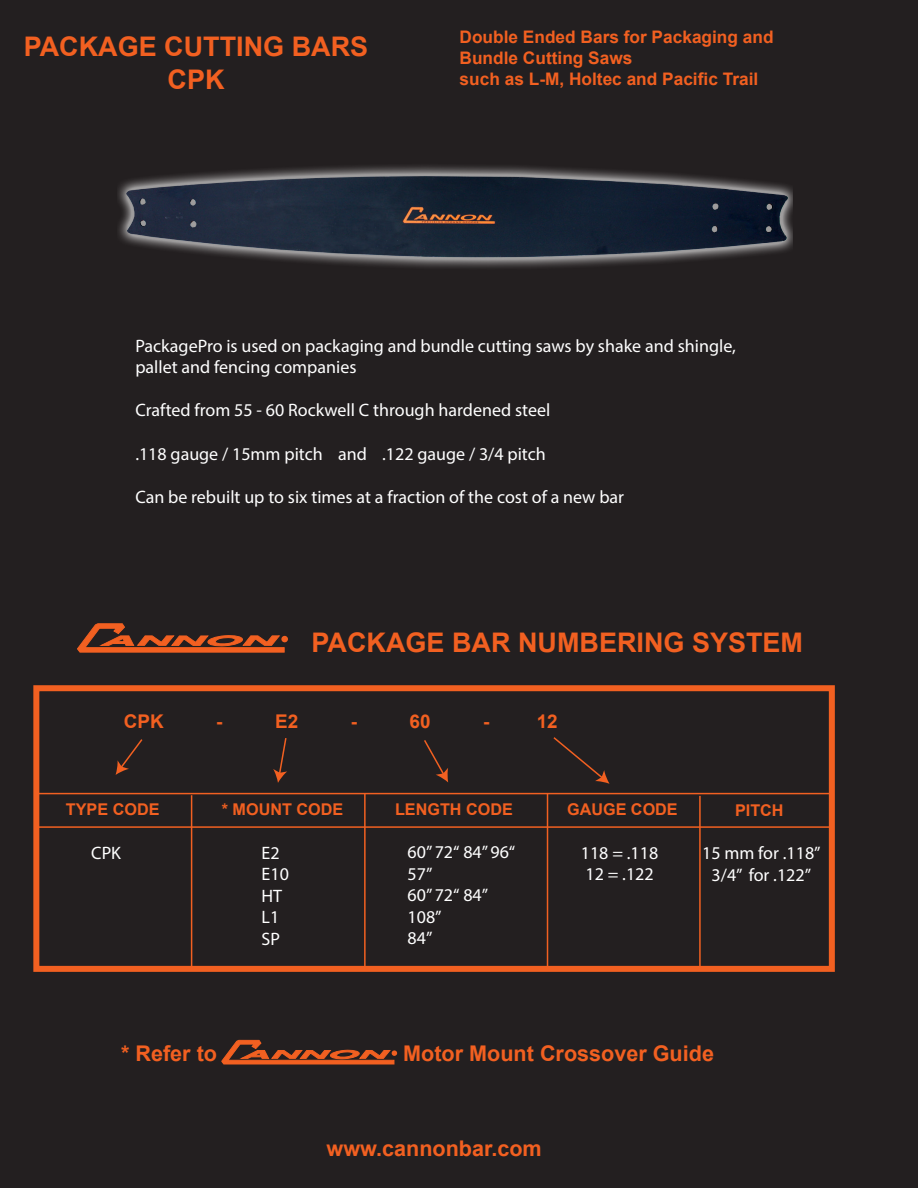
<style>
.page{position:relative;width:918px;height:1188px;background:#231f20}
.page>*{position:absolute;margin:0;border:0;box-sizing:border-box;transform-origin:0 0}
.t1{font:700 27px/32.4px "Arial";color:#f26021;text-align:center}
.t2{font:700 21.6px "Arial";color:#f26021}
.t3{font:700 18.9px "Arial";color:#f26021}
.t4{font:18px/21.6px "Myriad Pro";color:#fff}
.t5{font:700 17.25px/20.7px "Arial";color:#f26021}
.t6{font:700 16.2px "Arial";color:#f26021}
</style>
<div class="page">
<svg style="left:116px;top:739px;width:27px;height:36px"></svg>
<svg style="left:273px;top:738px;width:14px;height:45px"></svg>
<svg style="left:424px;top:740px;width:24px;height:42px"></svg>
<svg style="left:553px;top:737px;width:57px;height:47px"></svg>
<hr style="left:191px;top:795px;width:1px;height:172px;background:#f26021">
<hr style="left:364px;top:793px;width:2px;height:175px;background:#f26021">
<hr style="left:547px;top:794px;width:1px;height:177px;background:#f26021">
<hr style="left:699px;top:796px;width:2px;height:172px;background:#f26021">
<hr style="left:37px;top:826px;width:795px;height:2px;background:#f26021">
<div style="left:33px;top:685px;width:802px;height:287px;border:6px solid #f26021"></div>
<hr style="left:37px;top:793px;width:794px;height:1px;background:#f26021">
<svg style="left:77px;top:623px;width:210px;height:30px"></svg>
<svg style="left:221px;top:1040px;width:176px;height:24px"></svg>
<img style="left:118px;top:166px;width:675px;height:102px">
<h1 class="t1" style="left:24px;top:31px;width:346px">PACKAGE CUTTING BARS<br>CPK</h1>
<p class="t5" style="left:460px;top:27px;width:315px">Double Ended Bars for Packaging and<br>Bundle Cutting Saws<br>such as L-M, Holtec and Pacific Trail</p>
<p class="t4" style="left:135px;top:334px;width:602px">PackagePro is used on packaging and bundle cutting saws by shake and shingle, pallet and fencing companies</p>
<p class="t4" style="left:135px;top:399px;width:416px">Crafted from 55 - 60 Rockwell C through hardened steel</p>
<p class="t4" style="left:135px;top:442px;width:412px">.118 gauge / 15mm pitch and .122 gauge / 3/4 pitch</p>
<p class="t4" style="left:135px;top:486px;width:490px">Can be rebuilt up to six times at a fraction of the cost of a new bar</p>
<h1 class="t1" style="left:312px;top:626px;width:493px">PACKAGE BAR NUMBERING SYSTEM</h1>
<p class="t3" style="left:124px;top:708px;width:41px">CPK</p>
<p class="t3" style="left:216px;top:708px;width:8px">-</p>
<p class="t3" style="left:275px;top:708px;width:25px">E2</p>
<p class="t3" style="left:351px;top:708px;width:8px">-</p>
<p class="t3" style="left:410px;top:708px;width:23px">60</p>
<p class="t3" style="left:483px;top:708px;width:8px">-</p>
<p class="t3" style="left:537px;top:708px;width:23px">12</p>
<p class="t6" style="left:66px;top:798px;width:95px">TYPE CODE</p>
<p class="t6" style="left:222px;top:798px;width:123px">* MOUNT CODE</p>
<p class="t6" style="left:395px;top:798px;width:119px">LENGTH CODE</p>
<p class="t6" style="left:567px;top:798px;width:112px">GAUGE CODE</p>
<p class="t6" style="left:735px;top:799px;width:50px">PITCH</p>
<p class="t4" style="left:91px;top:842px;width:31px">CPK</p>
<p class="t4" style="left:262px;top:841px;width:29px">E2<br>E10<br>HT<br>L1<br>SP</p>
<p class="t4" style="left:408px;top:841px;width:109px">60” 72“ 84” 96“<br>57”<br>60” 72“ 84”<br>108”<br>84”</p>
<p class="t4" style="left:581px;top:841px;width:79px">118 = .118<br>12 = .122</p>
<p class="t4" style="left:702px;top:842px;width:120px;text-align:center">15 mm for .118”<br>3/4” for .122”</p>
<p class="t2" style="left:121px;top:1038px;width:98px">* Refer to</p>
<p class="t2" style="left:403px;top:1038px;width:312px">Motor Mount Crossover Guide</p>
<p class="t2" style="left:327px;top:1133px;width:217px">www.cannonbar.com</p>
</div>
